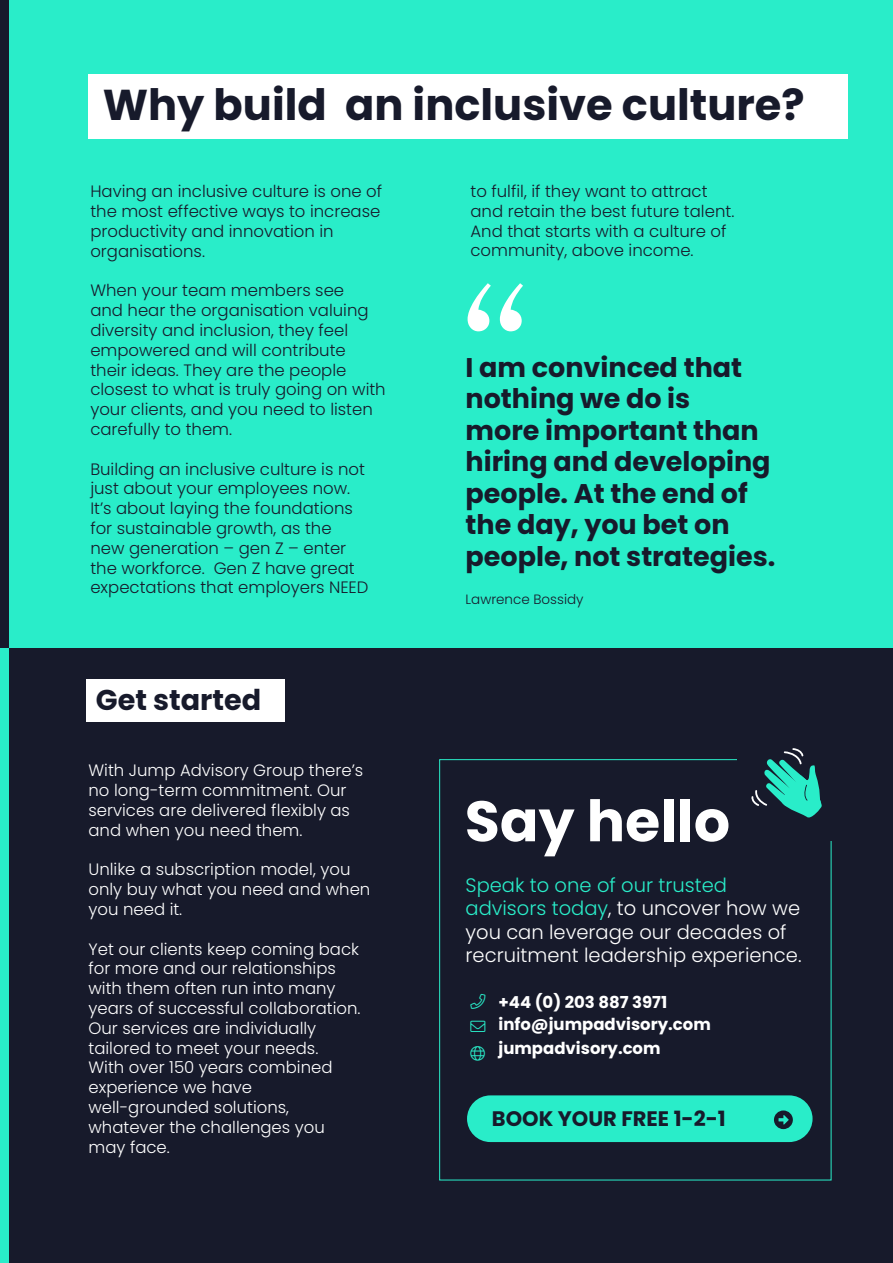
<style>
.page{position:relative;width:893px;height:1263px;background:#fff}
.page>*{position:absolute;margin:0;border:0;box-sizing:border-box;transform-origin:0 0}
.t1{font:700 57px "Poppins";color:#fff}
.t2{font:700 43.2px "Poppins";color:#171a2b}
.t3{font:700 28.65px "Poppins";color:#171a2b}
.t4{font:700 27px/31.5px "Poppins";color:#171a2b}
.t5{font:700 21px "Poppins";color:#171a2b}
.t6{font:300 19.5px/23.4px "Poppins";color:#fff}
.t7{font:300 16.5px/19.8px "Poppins";color:#171a2b}
.t8{font:300 16.5px/19.8px "Poppins";color:#fff}
.t9{font:700 16.5px/23px "Poppins";color:#fff}
.t10{font:300 13.5px "Poppins";color:#171a2b}
.s1{color:#29edc9}
</style>
<div class="page">
<div style="left:0;top:0;width:893px;height:924px;background:#29edc9"></div>
<div style="left:0;top:648px;width:893px;height:615px;background:#171a2b"></div>
<svg style="left:751px;top:748px;width:71px;height:70px"></svg>
<div style="left:0;top:0;width:8px;height:1263px;background:#171a2b"></div>
<div style="left:0;top:648px;width:8px;height:615px;background:#29edc9"></div>
<div style="left:88px;top:74px;width:760px;height:64px;background:#fff"></div>
<svg style="left:468px;top:283px;width:55px;height:48px"></svg>
<div style="left:86px;top:679px;width:199px;height:43px;background:#fff"></div>
<div style="left:467px;top:1095px;width:345px;height:47px;background:#29edc9;border-radius:23px"></div>
<svg style="left:774px;top:1110px;width:19px;height:19px"></svg>
<h2 class="t2" style="left:103px;top:79px;width:703px">Why build an inclusive culture?</h2>
<p class="t7" style="left:90px;top:182px;width:293px">Having an inclusive culture is one of the most effective ways to increase productivity and innovation in organisations.</p>
<p class="t7" style="left:90px;top:281px;width:297px">When your team members see<br>and hear the organisation valuing diversity and inclusion, they feel empowered and will contribute their ideas. They are the people closest to what is truly going on with your clients, and you need to listen carefully to them.</p>
<p class="t7" style="left:90px;top:459px;width:280px">Building an inclusive culture is not just about your employees now.<br>It’s about laying the foundations for sustainable growth, as the new generation – gen Z – enter the workforce. Gen Z have great expectations that employers NEED</p>
<h3 class="t3" style="left:96px;top:683px;width:167px">Get started</h3>
<p class="t8" style="left:88px;top:761px;width:276px">With Jump Advisory Group there’s no long-term commitment. Our services are delivered flexibly as and when you need them.</p>
<p class="t8" style="left:88px;top:860px;width:283px">Unlike a subscription model, you only buy what you need and when you need it.</p>
<p class="t8" style="left:88px;top:939px;width:274px">Yet our clients keep coming back for more and our relationships with them often run into many years of successful collaboration.<br>Our services are individually tailored to meet your needs.<br>With over 150 years combined experience we have well-grounded solutions, whatever the challenges you may face.</p>
<p class="t7" style="left:470px;top:181px;width:265px">to fulfil, if they want to attract and retain the best future talent.<br>And that starts with a culture of community, above income.</p>
<h3 class="t4" style="left:465px;top:352px;width:311px">I am convinced that nothing we do is<br>more important than hiring and developing people. At the end of the day, you bet on people, not strategies.</h3>
<p class="t10" style="left:465px;top:591px;width:120px">Lawrence Bossidy</p>
<h1 class="t1" style="left:465px;top:788px;width:267px">Say hello</h1>
<p class="t6" style="left:465px;top:873px;width:338px"><span class="s1">Speak to one of our trusted advisors today</span>, to uncover how we you can leverage our decades of recruitment leadership experience.</p>
<p class="t9" style="left:498px;top:991px;width:214px">+44 (0) 203 887 3971 info@jumpadvisory.com jumpadvisory.com</p>
<p class="t5" style="left:492px;top:1106px;width:235px">BOOK YOUR FREE 1-2-1</p>
</div>
